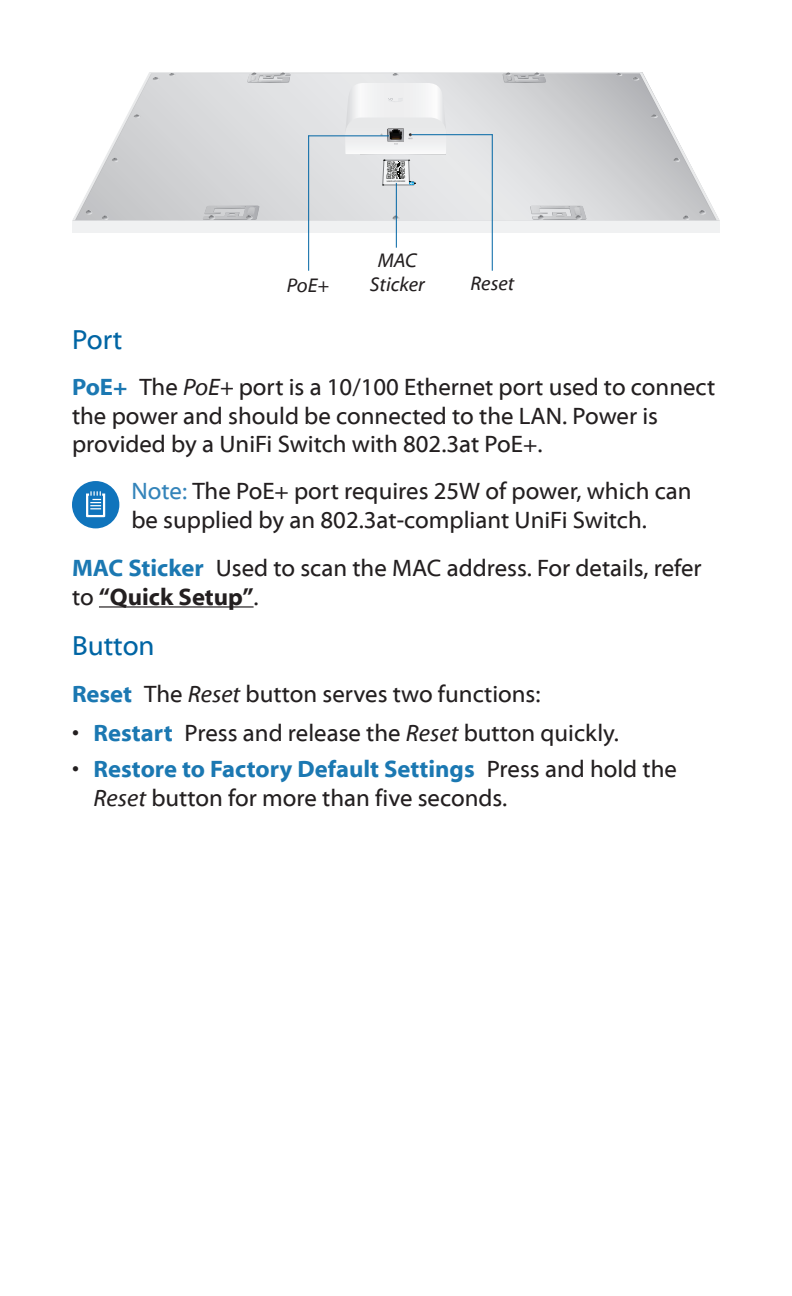
<style>
.page{position:relative;width:792px;height:1296px;background:#fff}
.page>*{position:absolute;margin:0;border:0;box-sizing:border-box;transform-origin:0 0}
.Heading_2{font:28px "Myriad Web Pro";color:#0065a4}
.Options{font:24px/28.8px "Myriad Web Pro";color:#231f20}
.Note{font:24px/28.8px "Myriad Web Pro";color:#231f20}
.t1{font:italic 20px/24px "Myriad Web Pro";color:#231f20;text-align:center}
.s1{font-weight:700;color:#1b78b2}
.s2{font-style:italic}
.s3{color:#3484ba}
.s4{font-weight:700}
</style>
<div class="page">
<hr style="left:99px;top:606px;width:155px;height:2px;background:#231f20">
<div style="left:72px;top:221px;width:648px;height:12px;background:#f0f1f2"></div>
<svg style="left:72px;top:72px;width:648px;height:149px"></svg>
<hr style="left:396px;top:183px;width:1px;height:65px;background:#0065a4">
<hr style="left:492px;top:134px;width:1px;height:137px;background:#0065a4">
<hr style="left:412px;top:134px;width:81px;height:1px;background:#0065a4">
<hr style="left:308px;top:135px;width:1px;height:136px;background:#0065a4">
<hr style="left:308px;top:135px;width:81px;height:2px;background:#0065a4">
<svg style="left:72px;top:481px;width:47px;height:47px"></svg>
<p class="t1" style="left:370px;top:249px;width:56px">MAC<br>Sticker</p>
<p class="t1" style="left:287px;top:273px;width:44px">PoE+</p>
<p class="t1" style="left:470px;top:272px;width:45px">Reset</p>
<p class="Heading_2" style="left:72px;top:324px;width:52px">Port</p>
<p class="Options" style="left:72px;top:373px;width:645px"><span class="s1">PoE+</span> The <span class="s2">PoE+</span> port is a 10/100 Ethernet port used to connect the power and should be connected to the LAN. Power is provided by a UniFi Switch with 802.3at PoE+.</p>
<p class="Note" style="left:131px;top:477px;width:562px"><span class="s3">Note:</span> The PoE+ port requires 25W of power, which can be supplied by an 802.3at-compliant UniFi Switch.</p>
<p class="Options" style="left:72px;top:554px;width:631px"><span class="s1">MAC Sticker</span> Used to scan the MAC address. For details, refer to <span class="s4">“Quick Setup”</span>.</p>
<p class="Heading_2" style="left:72px;top:631px;width:84px">Button</p>
<p class="Options" style="left:72px;top:680px;width:470px"><span class="s1">Reset</span> The <span class="s2">Reset</span> button serves two functions:</p>
<p class="Options" style="left:72px;top:719px;width:548px">• <span class="s1">Restart</span> Press and release the <span class="s2">Reset</span> button quickly.</p>
<p class="Options" style="left:94px;top:755px;width:585px;text-indent:-22px">• <span class="s1">Restore to Factory Default Settings</span> Press and hold the<br><span class="s2">Reset</span> button for more than five seconds.</p>
</div>
